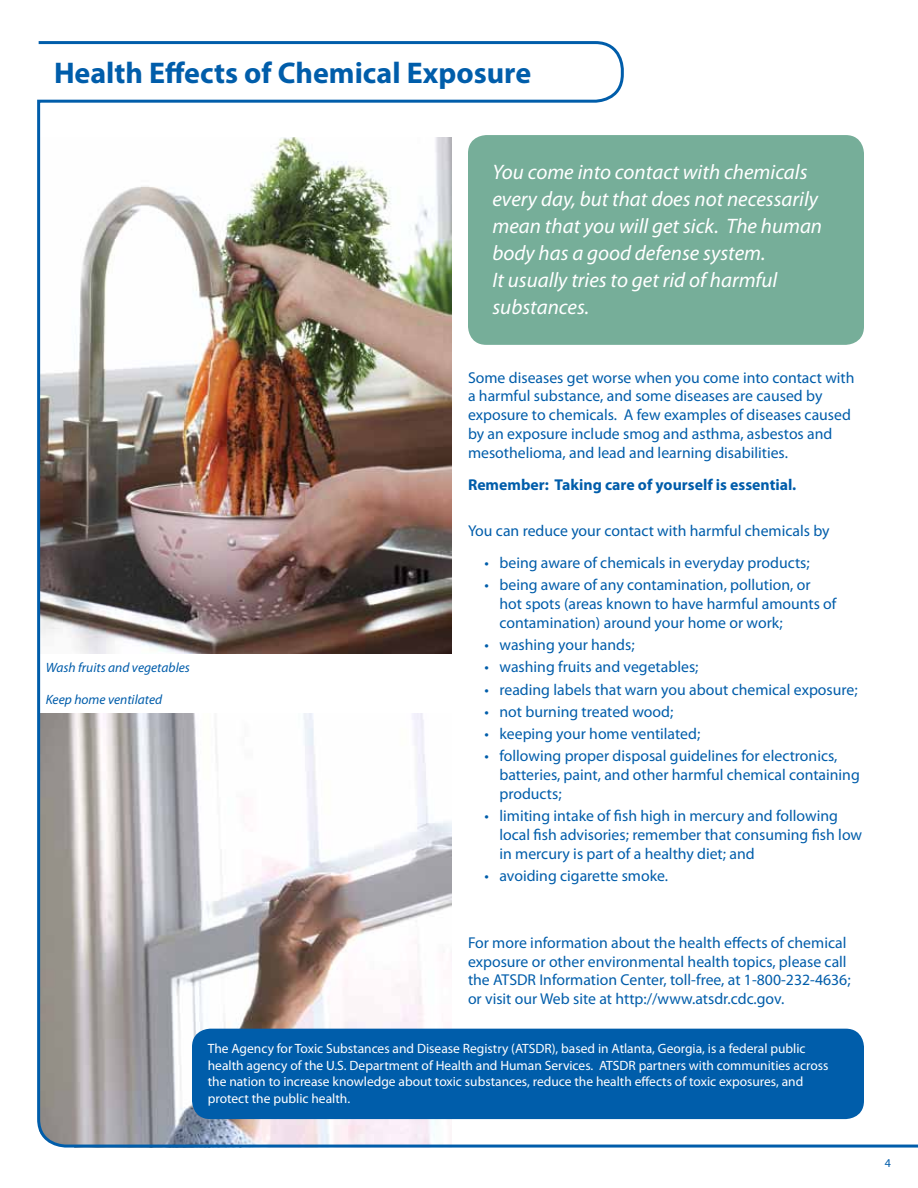
<style>
.page{position:relative;width:918px;height:1188px;background:#fff}
.page>*{position:absolute;margin:0;border:0;box-sizing:border-box;transform-origin:0 0}
.t1{font:700 30px "Myriad Pro";color:#005daa}
.t2{font:italic 21px/27px "Myriad Pro";color:#fff}
.t3{font:15.75px/18.8px "Myriad Pro";color:#005daa}
.t4{font:700 15.75px "Myriad Pro";color:#005daa}
.t5{font:13.5px/16.5px "Myriad Pro";color:#fff}
.t6{font:italic 13.5px "Myriad Pro";color:#005daa}
.t7{font:12px "Myriad Pro";color:#005daa}
</style>
<div class="page">
<img style="left:37px;top:41px;width:881px;height:1107px">
<div style="left:192px;top:1029px;width:672px;height:90px;background:#005daa;border-radius:18px"></div>
<div style="left:468px;top:135px;width:396px;height:210px;background:#76ae99;border-radius:18px"></div>
<h1 class="t1" style="left:54px;top:54px;width:479px">Health Effects of Chemical Exposure</h1>
<h2 class="t2" style="left:492px;top:159px;width:331px">You come into contact with chemicals every day, but that does not necessarily mean that you will get sick. The human body has a good defense system.<br>It usually tries to get rid of harmful substances.</h2>
<p class="t6" style="left:46px;top:660px;width:146px">Wash fruits and vegetables</p>
<p class="t6" style="left:46px;top:692px;width:118px">Keep home ventilated</p>
<p class="t3" style="left:468px;top:368px;width:388px">Some diseases get worse when you come into contact with a harmful substance, and some diseases are caused by exposure to chemicals. A few examples of diseases caused by an exposure include smog and asthma, asbestos and mesothelioma, and lead and learning disabilities.</p>
<p class="t4" style="left:468px;top:474px;width:330px">Remember: Taking care of yourself is essential.</p>
<p class="t3" style="left:468px;top:521px;width:363px">You can reduce your contact with harmful chemicals by</p>
<p class="t3" style="left:485px;top:553px;width:327px">• being aware of chemicals in everyday products;</p>
<p class="t3" style="left:500px;top:575px;width:339px;text-indent:-15px">• being aware of any contamination, pollution, or hot spots (areas known to have harmful amounts of contamination) around your home or work;</p>
<p class="t3" style="left:485px;top:635px;width:152px">• washing your hands;</p>
<p class="t3" style="left:485px;top:657px;width:215px">• washing fruits and vegetables;</p>
<p class="t3" style="left:485px;top:680px;width:375px">• reading labels that warn you about chemical exposure;</p>
<p class="t3" style="left:485px;top:702px;width:190px">• not burning treated wood;</p>
<p class="t3" style="left:485px;top:724px;width:217px">• keeping your home ventilated;</p>
<p class="t3" style="left:500px;top:746px;width:362px;text-indent:-15px">• following proper disposal guidelines for electronics, batteries, paint, and other harmful chemical containing products;</p>
<p class="t3" style="left:500px;top:806px;width:364px;text-indent:-15px">• limiting intake of fish high in mercury and following local fish advisories; remember that consuming fish low in mercury is part of a healthy diet; and</p>
<p class="t3" style="left:485px;top:866px;width:185px">• avoiding cigarette smoke.</p>
<p class="t3" style="left:468px;top:933px;width:384px">For more information about the health effects of chemical exposure or other environmental health topics, please call the ATSDR Information Center, toll-free, at 1-800-232-4636; or visit our Web site at http://www.atsdr.cdc.gov.</p>
<p class="t5" style="left:208px;top:1040px;width:622px">The Agency for Toxic Substances and Disease Registry (ATSDR), based in Atlanta, Georgia, is a federal public health agency of the U.S. Department of Health and Human Services. ATSDR partners with communities across the nation to increase knowledge about toxic substances, reduce the health effects of toxic exposures, and protect the public health.</p>
<p class="t7" style="left:885px;top:1155px;width:8px">4</p>
</div>
